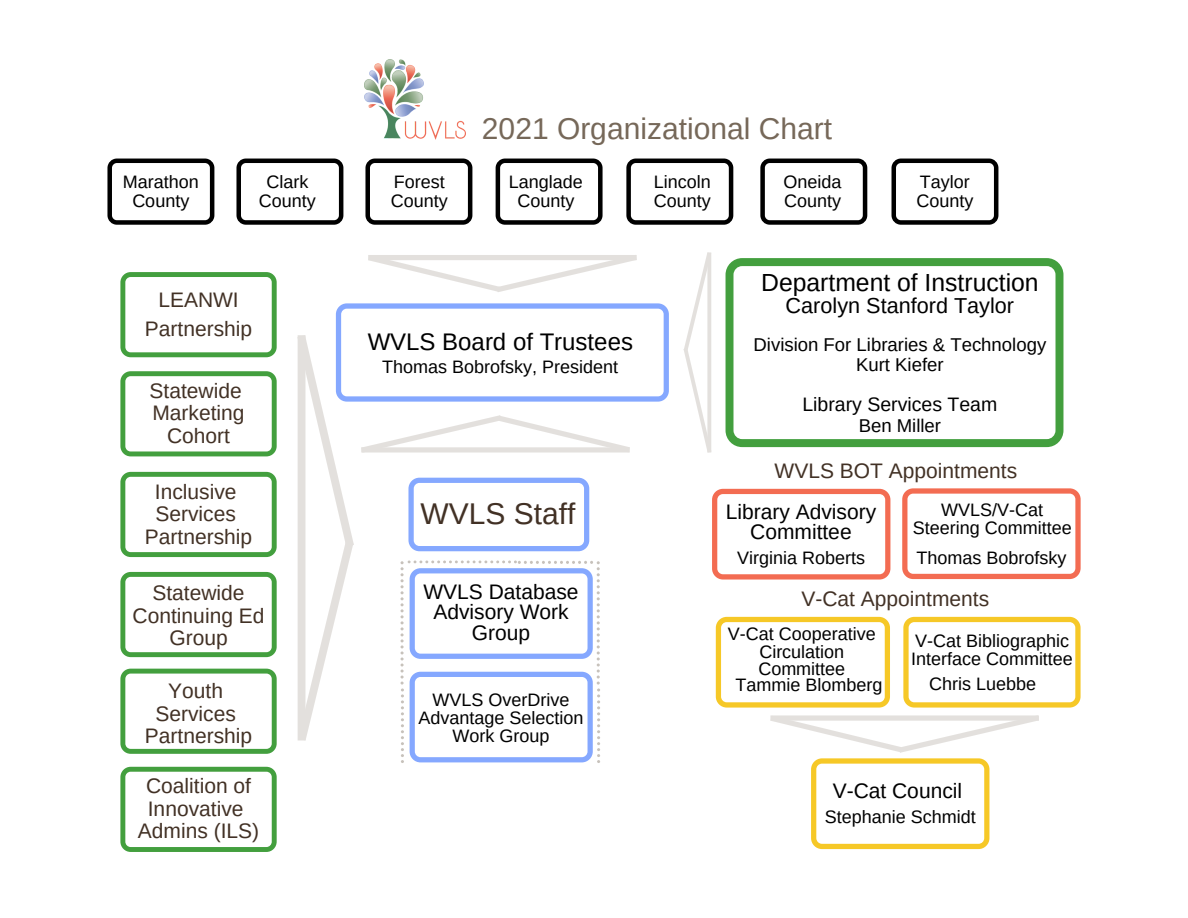
<style>
.page{position:relative;width:1188px;height:918px;background:#fff}
.page>*{position:absolute;margin:0;border:0;box-sizing:border-box;transform-origin:0 0}
.t1{font:30px "Arimo";color:#766859}
.t2{font:30px "Arimo";color:#423125}
.t3{font:24.75px "Arimo";color:#000}
.t4{font:24px "Arimo";color:#000}
.t5{font:21.6px "Arimo";color:#000}
.t6{font:21px/22.5px "Arimo";color:#423125;text-align:center}
.t7{font:21px/20.2px "Arimo";color:#000;text-align:center}
.t8{font:19.5px "Arimo";color:#000}
.t9{font:18.6px "Arimo";color:#000}
.t10{font:18px/17.9px "Arimo";color:#000;text-align:center}
</style>
<div class="page">
<img style="left:364px;top:60px;width:101px;height:80px">
<svg style="left:107px;top:159px;width:107px;height:66px"></svg>
<svg style="left:236px;top:159px;width:107px;height:66px"></svg>
<svg style="left:365px;top:159px;width:107px;height:66px"></svg>
<svg style="left:496px;top:159px;width:107px;height:66px"></svg>
<svg style="left:626px;top:159px;width:107px;height:66px"></svg>
<svg style="left:760px;top:159px;width:107px;height:66px"></svg>
<svg style="left:892px;top:159px;width:106px;height:66px"></svg>
<svg style="left:120px;top:371px;width:157px;height:85px"></svg>
<svg style="left:716px;top:617px;width:174px;height:91px"></svg>
<svg style="left:903px;top:617px;width:178px;height:91px"></svg>
<svg style="left:120px;top:472px;width:157px;height:85px"></svg>
<svg style="left:120px;top:572px;width:157px;height:85px"></svg>
<svg style="left:120px;top:272px;width:157px;height:85px"></svg>
<svg style="left:120px;top:669px;width:157px;height:85px"></svg>
<svg style="left:120px;top:767px;width:157px;height:85px"></svg>
<svg style="left:902px;top:488px;width:179px;height:91px"></svg>
<svg style="left:712px;top:489px;width:178px;height:91px"></svg>
<svg style="left:726px;top:258px;width:337px;height:189px"></svg>
<svg style="left:683px;top:252px;width:28px;height:201px"></svg>
<svg style="left:297px;top:303px;width:372px;height:460px"></svg>
<svg style="left:368px;top:255px;width:269px;height:37px"></svg>
<svg style="left:770px;top:715px;width:269px;height:134px"></svg>
<p class="t10" style="left:123px;top:172px;width:78px;line-height:19.2px">Marathon<br>County</p>
<p class="t10" style="left:266px;top:173px;width:43px">Clark</p>
<p class="t10" style="left:259px;top:192px;width:59px">County</p>
<p class="t6" style="left:158px;top:288px;width:82px">LEANWI</p>
<p class="t6" style="left:145px;top:318px;width:109px">Partnership</p>
<p class="t6" style="left:150px;top:379px;width:94px">Statewide</p>
<p class="t6" style="left:153px;top:402px;width:94px">Marketing</p>
<p class="t6" style="left:167px;top:424px;width:64px">Cohort</p>
<p class="t6" style="left:155px;top:480px;width:83px">Inclusive</p>
<p class="t6" style="left:155px;top:503px;width:82px">Services</p>
<p class="t6" style="left:145px;top:525px;width:109px">Partnership</p>
<p class="t6" style="left:133px;top:582px;width:133px">Statewide<br>Continuing Ed</p>
<p class="t6" style="left:169px;top:627px;width:60px">Group</p>
<p class="t6" style="left:168px;top:680px;width:56px">Youth</p>
<p class="t6" style="left:155px;top:702px;width:82px">Services</p>
<p class="t6" style="left:145px;top:725px;width:109px">Partnership</p>
<p class="t6" style="left:146px;top:774px;width:106px;text-align:left">Coalition of<br>Innovative</p>
<p class="t6" style="left:138px;top:819px;width:123px">Admins (ILS)</p>
<p class="t10" style="left:394px;top:173px;width:52px">Forest</p>
<p class="t10" style="left:391px;top:192px;width:59px">County</p>
<p class="t1" style="left:482px;top:112px;width:352px">2021 Organizational Chart</p>
<p class="t10" style="left:509px;top:173px;width:76px">Langlade</p>
<p class="t10" style="left:517px;top:192px;width:59px">County</p>
<p class="t10" style="left:654px;top:173px;width:59px">Lincoln</p>
<p class="t10" style="left:654px;top:192px;width:59px">County</p>
<p class="t10" style="left:784px;top:173px;width:60px">Oneida</p>
<p class="t10" style="left:784px;top:192px;width:59px">County</p>
<p class="t10" style="left:920px;top:173px;width:51px">Taylor</p>
<p class="t10" style="left:916px;top:192px;width:59px">County</p>
<p class="t4" style="left:368px;top:329px;width:267px">WVLS Board of Trustees</p>
<p class="t10" style="left:382px;top:358px;width:237px">Thomas Bobrofsky, President</p>
<p class="t2" style="left:421px;top:497px;width:156px">WVLS Staff</p>
<p class="t7" style="left:423px;top:582px;width:157px">WVLS Database<br>Advisory Work<br>Group</p>
<p class="t10" style="left:418px;top:691px;width:167px">WVLS OverDrive<br>Advantage Selection<br>Work Group</p>
<p class="t3" style="left:761px;top:268px;width:279px">Department of Instruction</p>
<p class="t5" style="left:786px;top:294px;width:230px">Carolyn Stanford Taylor</p>
<p class="t9" style="left:754px;top:335px;width:294px">Division For Libraries &amp; Technology</p>
<p class="t9" style="left:856px;top:354px;width:89px">Kurt Kiefer</p>
<p class="t8" style="left:802px;top:393px;width:197px">Library Services Team</p>
<p class="t9" style="left:859px;top:416px;width:84px">Ben Miller</p>
<p class="t6" style="left:775px;top:460px;width:244px">WVLS BOT Appointments</p>
<p class="t7" style="left:726px;top:502px;width:152px">Library Advisory<br>Committee</p>
<p class="t10" style="left:737px;top:549px;width:129px">Virginia Roberts</p>
<p class="t10" style="left:913px;top:501px;width:160px">WVLS/V-Cat<br>Steering Committee</p>
<p class="t10" style="left:916px;top:548px;width:151px">Thomas Bobrofsky</p>
<p class="t6" style="left:801px;top:588px;width:189px">V-Cat Appointments</p>
<p class="t10" style="left:728px;top:624px;width:149px">V-Cat Cooperative<br>Circulation<br>Committee</p>
<p class="t10" style="left:911px;top:632px;width:163px;text-align:left">V-Cat Bibliographic<br>Interface Committee</p>
<p class="t10" style="left:735px;top:676px;width:148px">Tammie Blomberg</p>
<p class="t10" style="left:929px;top:674px;width:109px">Chris Luebbe</p>
<p class="t7" style="left:833px;top:781px;width:131px">V-Cat Council</p>
<p class="t10" style="left:825px;top:808px;width:152px">Stephanie Schmidt</p>
</div>
